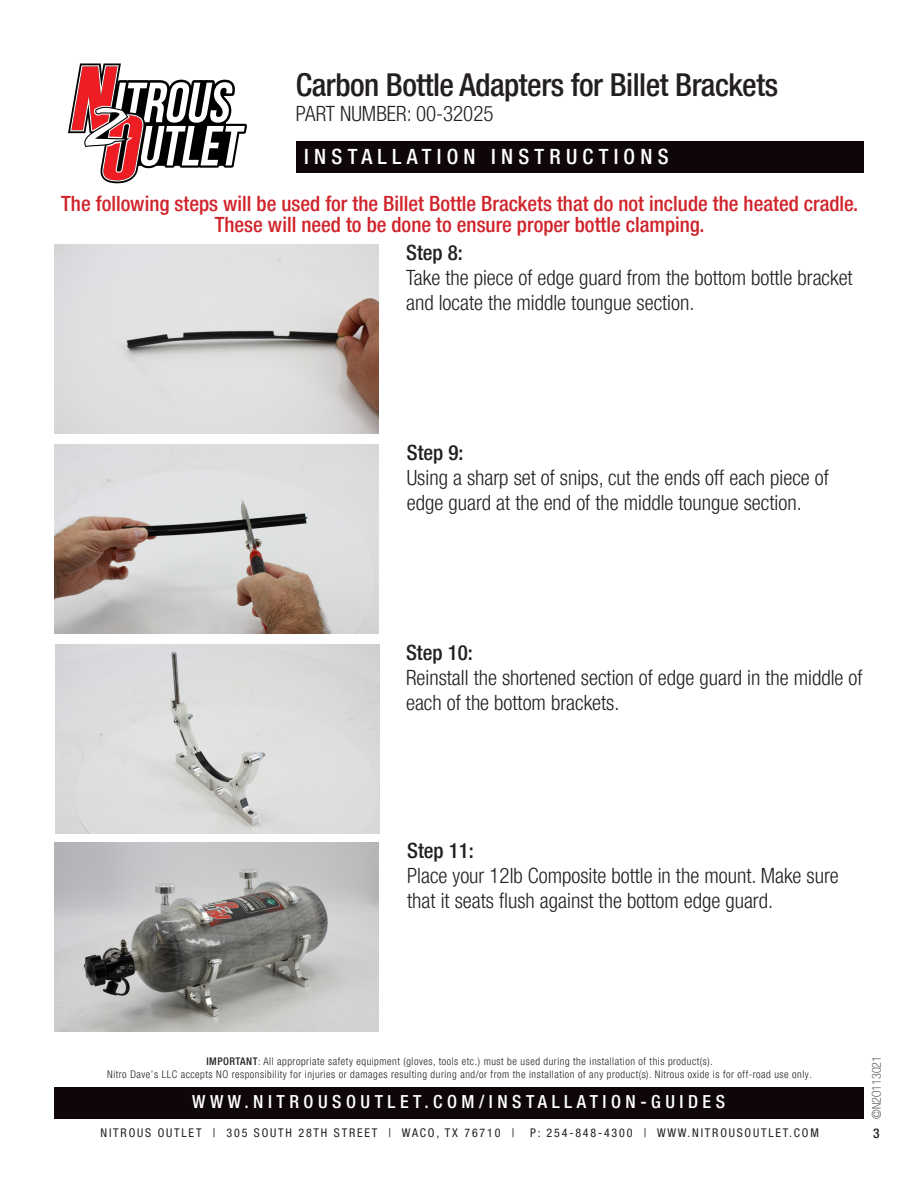
<style>
.page{position:relative;width:918px;height:1188px;background:#fff}
.page>*{position:absolute;margin:0;border:0;box-sizing:border-box;transform-origin:0 0}
.t1{font:500 condensed 31.5px "Helvetica Neue LT Pro";letter-spacing:-.015em;color:#231f20}
.t2{font:300 condensed 21px/25.2px "Helvetica Neue LT Pro";color:#231f20}
.t3{font:500 condensed 21px "Helvetica Neue LT Pro";color:#d1232a}
.t4{font:500 condensed 21px "Helvetica Neue LT Pro";color:#231f20}
.t5{font:500 condensed 21px "Helvetica Neue LT Pro";letter-spacing:.25em;color:#fff}
.t6{font:500 condensed 18px "Helvetica Neue LT Pro";letter-spacing:.25em;color:#fff}
.t7{font:500 condensed 13.5px "Helvetica Neue LT Pro";color:#231f20}
.t8{font:condensed 12px "Helvetica Neue LT Pro";letter-spacing:.15em;color:#231f20}
.t9{font:100 condensed 12px "Helvetica Neue LT Pro";color:#231f20}
.t10{font:300 condensed 10.5px/13.5px "Helvetica Neue LT Pro";letter-spacing:.05em;color:#231f20;text-align:center}
.s1{font-weight:500}
</style>
<div class="page">
<svg style="left:68px;top:63px;width:179px;height:120px"></svg>
<div style="left:297px;top:142px;width:567px;height:31px;background:#0e0607"></div>
<div style="left:54px;top:1087px;width:810px;height:32px;background:#0e0607"></div>
<img style="left:55px;top:645px;width:324px;height:189px">
<img style="left:54px;top:245px;width:324px;height:189px">
<img style="left:54px;top:445px;width:324px;height:189px">
<img style="left:55px;top:843px;width:324px;height:189px">
<h1 class="t1" style="left:296px;top:66px;width:484px">Carbon Bottle Adapters for Billet Brackets</h1>
<p class="t2" style="left:296px;top:101px;width:199px">PART NUMBER: 00-32025</p>
<p class="t5" style="left:304px;top:144px;width:366px">INSTALLATION INSTRUCTIONS</p>
<p class="t3" style="left:61px;top:191px;width:798px">The following steps will be used for the Billet Bottle Brackets that do not include the heated cradle.</p>
<p class="t3" style="left:215px;top:212px;width:491px">These will need to be done to ensure proper bottle clamping.</p>
<p class="t4" style="left:406px;top:240px;width:58px">Step 8:</p>
<p class="t2" style="left:406px;top:265px;width:448px">Take the piece of edge guard from the bottom bottle bracket and locate the middle toungue section.</p>
<p class="t4" style="left:407px;top:440px;width:58px">Step 9:</p>
<p class="t2" style="left:407px;top:465px;width:424px">Using a sharp set of snips, cut the ends off each piece of edge guard at the end of the middle toungue section.</p>
<p class="t4" style="left:406px;top:640px;width:68px">Step 10:</p>
<p class="t2" style="left:406px;top:665px;width:458px">Reinstall the shortened section of edge guard in the middle of each of the bottom brackets.</p>
<p class="t4" style="left:407px;top:838px;width:68px">Step 11:</p>
<p class="t2" style="left:407px;top:863px;width:433px">Place your 12lb Composite bottle in the mount. Make sure that it seats flush against the bottom edge guard.</p>
<p class="t10" style="left:107px;top:1054px;width:706px"><span class="s1">IMPORTANT</span>: All appropriate safety equipment (gloves, tools etc.) must be used during the installation of this product(s).<br>Nitro Dave’s LLC accepts NO responsibility for injuries or damages resulting during and/or from the installation of any product(s). Nitrous oxide is for off-road use only.</p>
<p class="t6" style="left:192px;top:1091px;width:534px">WWW.NITROUSOUTLET.COM/INSTALLATION-GUIDES</p>
<p class="t8" style="left:101px;top:1126px;width:415px">NITROUS OUTLET | 305 SOUTH 28TH STREET | WACO, TX 76710 |</p>
<p class="t8" style="left:530px;top:1126px;width:290px">P: 254-848-4300 | WWW.NITROUSOUTLET.COM</p>
<p class="t9" style="left:870px;top:1119px;width:64px;rotate:-90deg">©N2O113021</p>
<p class="t7" style="left:873px;top:1125px;width:8px">3</p>
</div>
